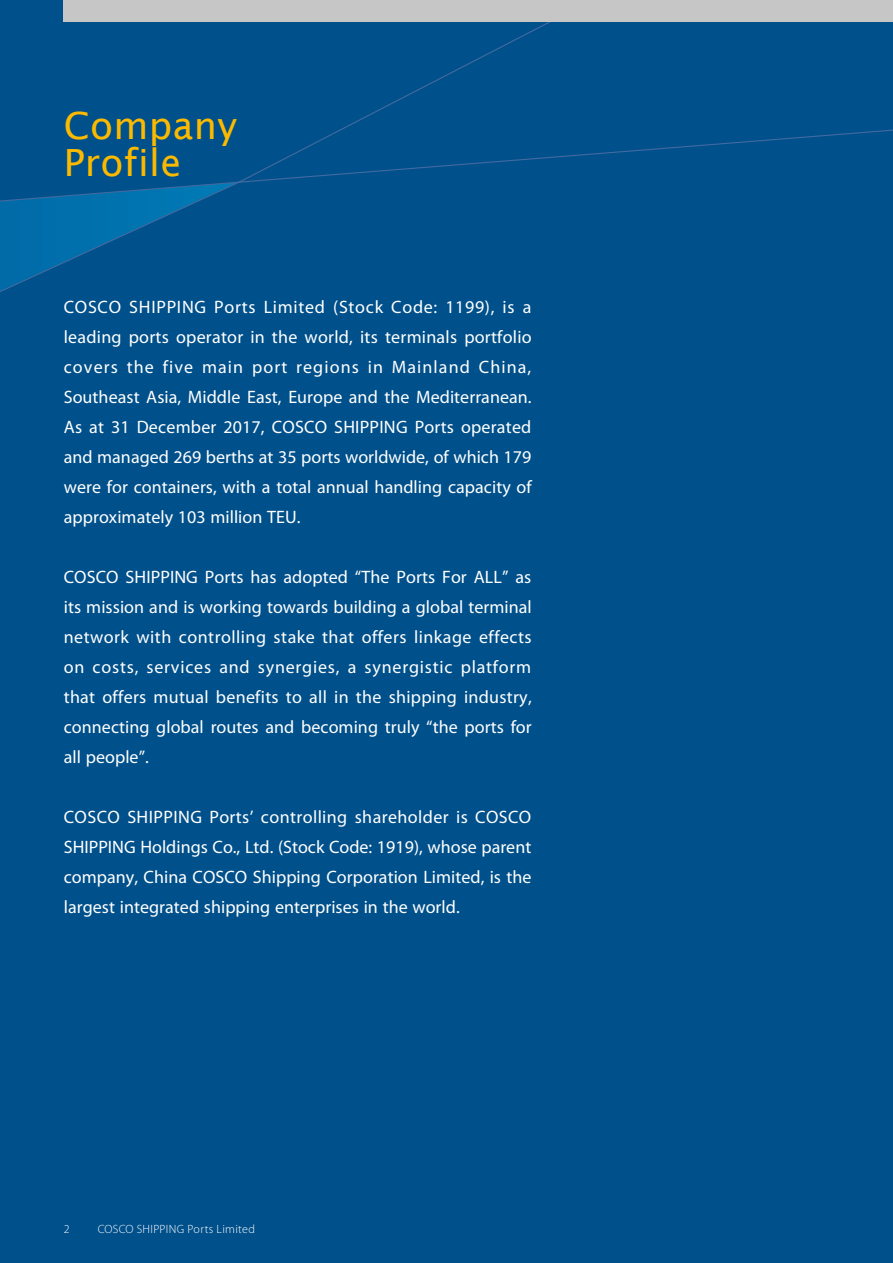
<style>
.page{position:relative;width:893px;height:1263px;background:#00508b}
.page>*{position:absolute;margin:0;border:0;box-sizing:border-box;transform-origin:0 0}
.t1{font:37.5px/37.5px "Lucida Sans";letter-spacing:.01em;color:#fbba00}
.t2{font:18px/30px "Myriad Pro";letter-spacing:.005em;color:#fff;text-align:justify}
.t3{font:300 12px "Myriad Pro";letter-spacing:.025em;color:#fff}
</style>
<div class="page">
<svg style="left:234px;top:21px;width:659px;height:162px"></svg>
<svg style="left:0;top:181px;width:245px;height:111px"></svg>
<div style="left:64px;top:0;width:829px;height:21px;background:#c6c6c6"></div>
<h1 class="t1" style="left:64px;top:106px;width:175px">Company<br>Profile</h1>
<p class="t2" style="left:64px;top:292px;width:469px">COSCO SHIPPING Ports Limited (Stock Code: 1199), is a leading ports operator in the world, its terminals portfolio covers the five main port regions in Mainland China, Southeast Asia, Middle East, Europe and the Mediterranean.<br>As at 31 December 2017, COSCO SHIPPING Ports operated and managed 269 berths at 35 ports worldwide, of which 179 were for containers, with a total annual handling capacity of approximately 103 million TEU.</p>
<p class="t2" style="left:64px;top:562px;width:470px">COSCO SHIPPING Ports has adopted “The Ports For ALL” as its mission and is working towards building a global terminal network with controlling stake that offers linkage effects on costs, services and synergies, a synergistic platform that offers mutual benefits to all in the shipping industry, connecting global routes and becoming truly “the ports for all people”.</p>
<p class="t2" style="left:64px;top:802px;width:469px">COSCO SHIPPING Ports’ controlling shareholder is COSCO SHIPPING Holdings Co., Ltd. (Stock Code: 1919), whose parent company, China COSCO Shipping Corporation Limited, is the largest integrated shipping enterprises in the world.</p>
<p class="t3" style="left:64px;top:1222px;width:7px">2</p>
<p class="t3" style="left:98px;top:1222px;width:159px">COSCO SHIPPING Ports Limited</p>
</div>
